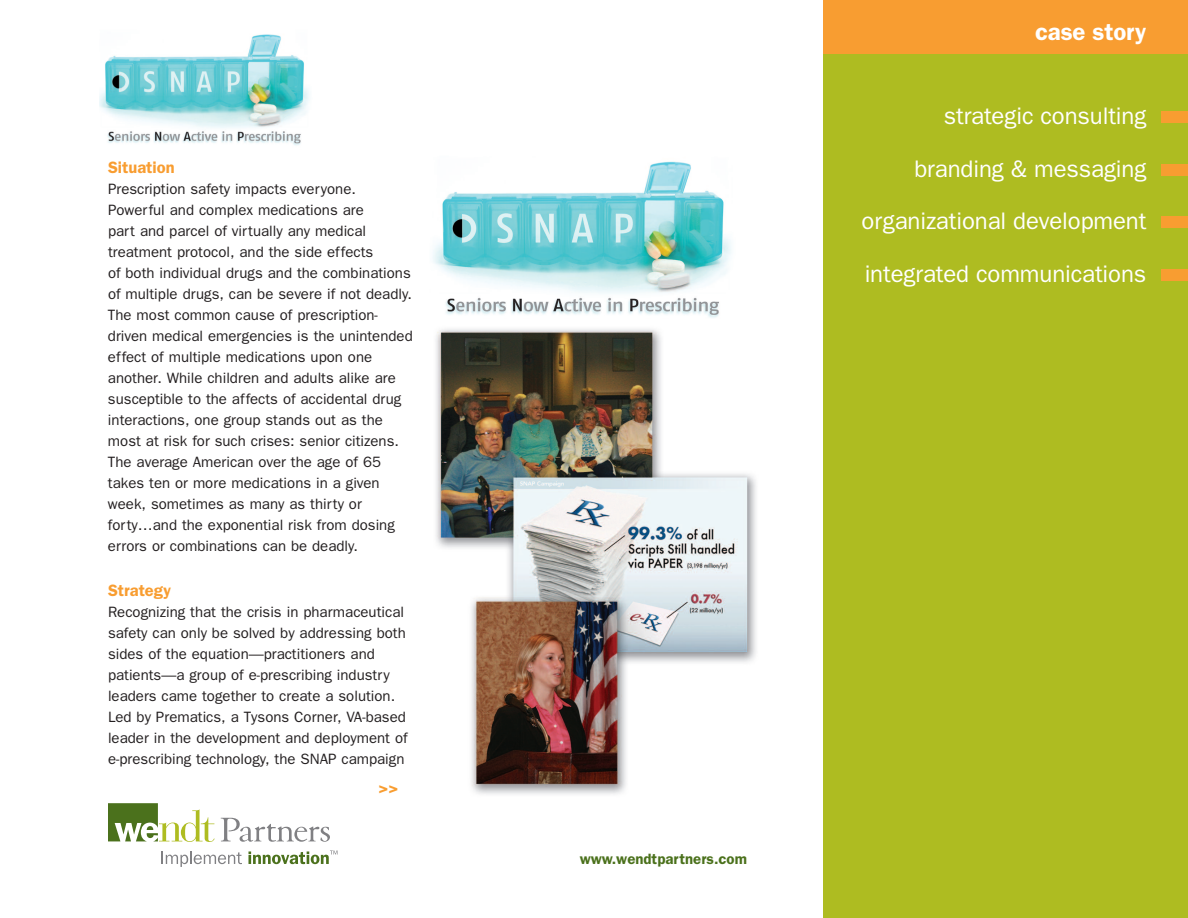
<style>
.page{position:relative;width:1188px;height:918px;background:#fff}
.page>*{position:absolute;margin:0;border:0;box-sizing:border-box;transform-origin:0 0}
.t1{font:24px/52.5px "Franklin Gothic";letter-spacing:-.005em;color:#fff;text-align:right}
.t2{font:600 24px "Franklin Gothic";letter-spacing:-.005em;color:#fff}
.t3{font:600 16.5px "Franklin Gothic";color:#f89d31}
.t4{font:15px/21px "Franklin Gothic";color:#231f20}
.t5{font:600 15px "Franklin Gothic";color:#4b711c}
</style>
<div class="page">
<div style="left:824px;top:0;width:364px;height:918px;background:#aebc21"></div>
<div style="left:1161px;top:111px;width:27px;height:12px;background:#f89d31"></div>
<div style="left:1161px;top:164px;width:27px;height:12px;background:#f89d31"></div>
<div style="left:1161px;top:216px;width:27px;height:12px;background:#f89d31"></div>
<div style="left:1161px;top:269px;width:27px;height:12px;background:#f89d31"></div>
<div style="left:824px;top:0;width:364px;height:54px;background:#f89d31"></div>
<img style="left:99px;top:34px;width:211px;height:112px">
<img style="left:432px;top:161px;width:324px;height:633px">
<svg style="left:108px;top:803px;width:107px;height:39px"></svg>
<svg style="left:221px;top:818px;width:109px;height:24px"></svg>
<svg style="left:162px;top:852px;width:80px;height:15px"></svg>
<svg style="left:248px;top:851px;width:89px;height:13px"></svg>
<p class="t3" style="left:108px;top:158px;width:68px">Situation</p>
<p class="t4" style="left:108px;top:179px;width:306px">Prescription safety impacts everyone.<br>Powerful and complex medications are<br>part and parcel of virtually any medical treatment protocol, and the side effects<br>of both individual drugs and the combinations of multiple drugs, can be severe if not deadly.<br>The most common cause of prescription&shy;driven medical emergencies is the unintended effect of multiple medications upon one another. While children and adults alike are susceptible to the affects of accidental drug interactions, one group stands out as the most at risk for such crises: senior citizens.<br>The average American over the age of 65 takes ten or more medications in a given week, sometimes as many as thirty or forty…and the exponential risk from dosing errors or combinations can be deadly.</p>
<p class="t3" style="left:108px;top:581px;width:65px">Strategy</p>
<p class="t4" style="left:108px;top:602px;width:301px">Recognizing that the crisis in pharmaceutical safety can only be solved by addressing both sides of the equation—practitioners and patients—a group of e-prescribing industry leaders came together to create a solution.<br>Led by Prematics, a Tysons Corner, VA-based leader in the development and deployment of e-prescribing technology, the SNAP campaign</p>
<p class="t3" style="left:378px;top:779px;width:21px">&gt;&gt;</p>
<h1 class="t2" style="left:1035px;top:18px;width:113px">case story</h1>
<h1 class="t1" style="left:862px;top:90px;width:286px">strategic consulting branding &amp; messaging organizational development integrated communications</h1>
<p class="t5" style="left:580px;top:850px;width:169px">www.wendtpartners.com</p>
</div>
